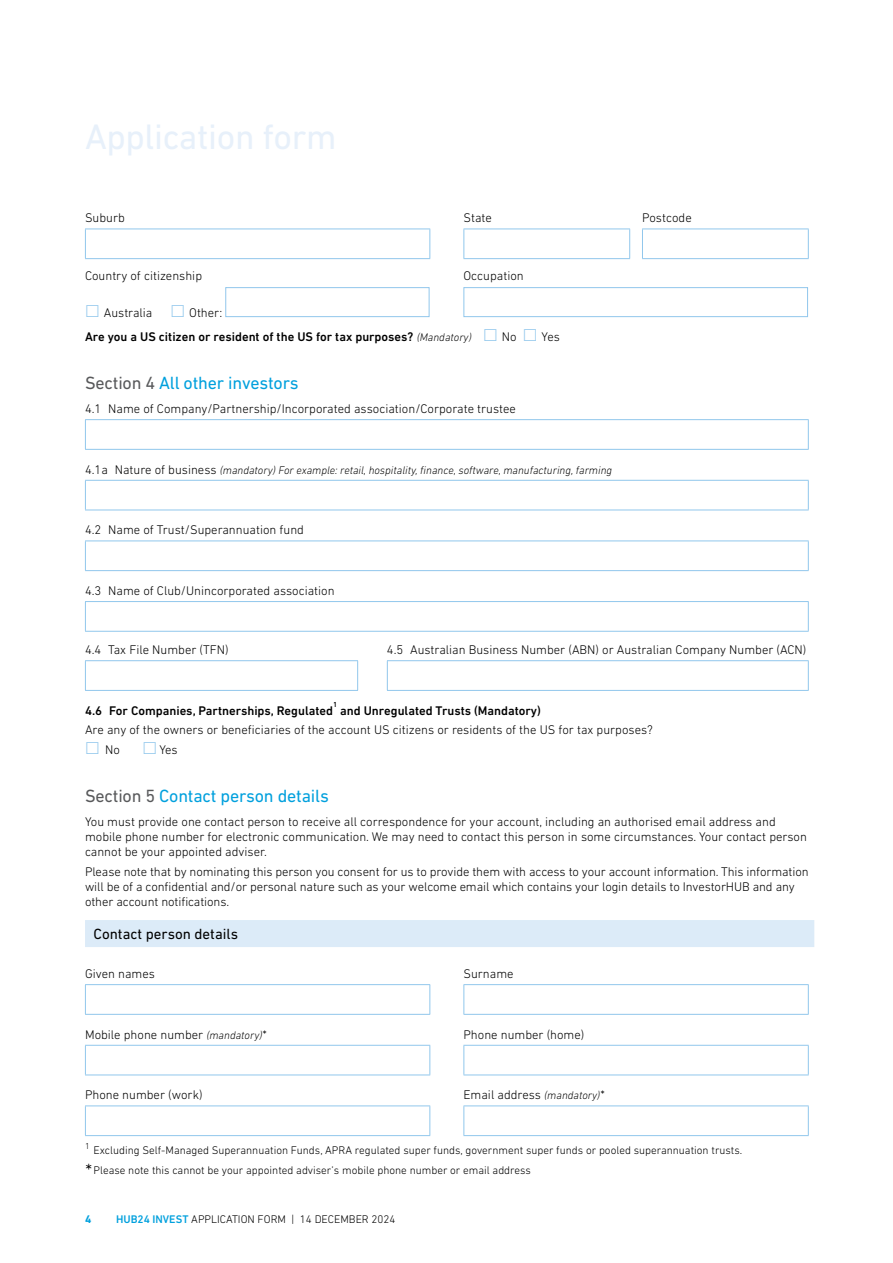
<style>
.page{position:relative;width:893px;height:1263px;background:#fff}
.page>*{position:absolute;margin:0;border:0;box-sizing:border-box;transform-origin:0 0}
.t1{font:36px "DIN Next LT Pro";letter-spacing:-.01em;color:#e7f0fa}
.t2{font:18px "DIN Next LT Pro";letter-spacing:-.01em;color:#00a0dd}
.t3{font:15px "DIN Next LT Pro";color:#000}
.t4{font:300 12.75px/15.3px "DIN Next LT Pro";color:#000}
.t5{font:500 12.75px "DIN Next LT Pro";color:#000}
.t6{font:300 11.25px/19.2px "DIN Next LT Pro";color:#000}
.t7{font:italic 300 11.25px "DIN Next LT Pro";color:#000}
.t8{font:700 11.25px "DIN Next LT Pro";color:#00a0dd}
.t9{font:500 7.5px "DIN Next LT Pro";color:#000}
.s1{font-weight:300;font-style:italic;font-size:11.25px}
.s2{color:#58595b}
.s3{font-style:normal;font-size:12.75px}
.s4{font-style:italic;font-size:11.25px}
.s5{font-size:21px}
.s6{font-weight:500;color:#00a0dd}
</style>
<div class="page">
<div style="left:85px;top:920px;width:729px;height:27px;background:#dcebf8"></div>
<hr style="left:85px;top:229px;width:345px;height:1px;background:#91c7ec">
<svg style="left:85px;top:229px;width:1px;height:29px"></svg>
<svg style="left:429px;top:229px;width:1px;height:29px"></svg>
<hr style="left:85px;top:258px;width:345px;height:1px;background:#91c7ec">
<hr style="left:463px;top:229px;width:167px;height:1px;background:#91c7ec">
<svg style="left:463px;top:229px;width:1px;height:29px"></svg>
<svg style="left:629px;top:229px;width:1px;height:29px"></svg>
<hr style="left:463px;top:258px;width:167px;height:1px;background:#91c7ec">
<hr style="left:642px;top:229px;width:167px;height:1px;background:#91c7ec">
<svg style="left:642px;top:229px;width:1px;height:29px"></svg>
<svg style="left:808px;top:229px;width:1px;height:29px"></svg>
<hr style="left:642px;top:258px;width:167px;height:1px;background:#91c7ec">
<div style="left:225px;top:287px;width:204px;height:30px;border:1px solid #91c7ec"></div>
<div style="left:463px;top:287px;width:345px;height:30px;border:1px solid #91c7ec"></div>
<hr style="left:85px;top:419px;width:724px;height:1px;background:#91c7ec">
<svg style="left:85px;top:420px;width:1px;height:29px"></svg>
<svg style="left:808px;top:420px;width:1px;height:29px"></svg>
<hr style="left:85px;top:449px;width:724px;height:1px;background:#91c7ec">
<hr style="left:85px;top:480px;width:724px;height:1px;background:#91c7ec">
<svg style="left:85px;top:481px;width:1px;height:29px"></svg>
<svg style="left:808px;top:481px;width:1px;height:29px"></svg>
<hr style="left:85px;top:510px;width:724px;height:1px;background:#91c7ec">
<hr style="left:85px;top:540px;width:724px;height:1px;background:#91c7ec">
<svg style="left:85px;top:541px;width:1px;height:29px"></svg>
<svg style="left:808px;top:541px;width:1px;height:29px"></svg>
<hr style="left:85px;top:570px;width:724px;height:1px;background:#91c7ec">
<hr style="left:85px;top:601px;width:724px;height:1px;background:#91c7ec">
<svg style="left:85px;top:602px;width:1px;height:29px"></svg>
<svg style="left:808px;top:602px;width:1px;height:29px"></svg>
<hr style="left:85px;top:631px;width:724px;height:1px;background:#91c7ec">
<hr style="left:85px;top:660px;width:273px;height:1px;background:#91c7ec">
<svg style="left:85px;top:661px;width:1px;height:29px"></svg>
<svg style="left:357px;top:661px;width:1px;height:29px"></svg>
<hr style="left:85px;top:690px;width:273px;height:1px;background:#91c7ec">
<hr style="left:387px;top:660px;width:422px;height:1px;background:#91c7ec">
<svg style="left:387px;top:661px;width:1px;height:29px"></svg>
<svg style="left:808px;top:661px;width:1px;height:29px"></svg>
<hr style="left:387px;top:690px;width:422px;height:1px;background:#91c7ec">
<hr style="left:85px;top:984px;width:345px;height:1px;background:#91c7ec">
<svg style="left:85px;top:985px;width:1px;height:29px"></svg>
<svg style="left:429px;top:985px;width:1px;height:29px"></svg>
<hr style="left:85px;top:1014px;width:345px;height:1px;background:#91c7ec">
<hr style="left:85px;top:1045px;width:345px;height:1px;background:#91c7ec">
<svg style="left:85px;top:1046px;width:1px;height:28px"></svg>
<svg style="left:429px;top:1046px;width:1px;height:28px"></svg>
<hr style="left:85px;top:1074px;width:345px;height:1px;background:#91c7ec">
<hr style="left:85px;top:1105px;width:345px;height:1px;background:#91c7ec">
<svg style="left:85px;top:1106px;width:1px;height:29px"></svg>
<svg style="left:429px;top:1106px;width:1px;height:29px"></svg>
<hr style="left:85px;top:1135px;width:345px;height:1px;background:#91c7ec">
<hr style="left:463px;top:984px;width:346px;height:1px;background:#91c7ec">
<svg style="left:463px;top:985px;width:1px;height:29px"></svg>
<svg style="left:808px;top:985px;width:1px;height:29px"></svg>
<hr style="left:463px;top:1014px;width:346px;height:1px;background:#91c7ec">
<hr style="left:463px;top:1045px;width:346px;height:1px;background:#91c7ec">
<svg style="left:463px;top:1046px;width:1px;height:28px"></svg>
<svg style="left:808px;top:1046px;width:1px;height:28px"></svg>
<hr style="left:463px;top:1074px;width:346px;height:1px;background:#91c7ec">
<hr style="left:463px;top:1105px;width:346px;height:1px;background:#91c7ec">
<svg style="left:463px;top:1106px;width:1px;height:29px"></svg>
<svg style="left:808px;top:1106px;width:1px;height:29px"></svg>
<hr style="left:463px;top:1135px;width:346px;height:1px;background:#91c7ec">
<h1 class="t1" style="left:85px;top:122px;width:253px">Application form</h1>
<p class="t4" style="left:85px;top:211px;width:41px">Suburb</p>
<p class="t4" style="left:463px;top:211px;width:30px">State</p>
<p class="t4" style="left:642px;top:211px;width:51px">Postcode</p>
<p class="t4" style="left:85px;top:269px;width:119px">Country of citizenship</p>
<p class="t4" style="left:104px;top:306px;width:50px">Australia</p>
<p class="t4" style="left:189px;top:306px;width:34px">Other:</p>
<p class="t4" style="left:463px;top:269px;width:62px">Occupation</p>
<p class="t5" style="left:85px;top:332px;width:388px">Are you a US citizen or resident of the US for tax purposes? <span class="s1">(Mandatory)</span></p>
<p class="t4" style="left:502px;top:330px;width:16px">No</p>
<p class="t4" style="left:542px;top:330px;width:20px">Yes</p>
<h2 class="t2" style="left:85px;top:376px;width:215px"><span class="s2">Section 4</span> All other investors</h2>
<p class="t4" style="left:85px;top:402px;width:432px">4.1 Name of Company/Partnership/Incorporated association/Corporate trustee</p>
<p class="t7" style="left:85px;top:465px;width:529px"><span class="s3">4.1a Nature of business</span> (mandatory) For example: retail, hospitality, finance, software, manufacturing, farming</p>
<p class="t4" style="left:85px;top:523px;width:220px">4.2 Name of Trust/Superannuation fund</p>
<p class="t4" style="left:85px;top:584px;width:251px">4.3 Name of Club/Unincorporated association</p>
<p class="t4" style="left:85px;top:643px;width:145px">4.4 Tax File Number (TFN)</p>
<p class="t4" style="left:387px;top:643px;width:421px">4.5 Australian Business Number (ABN) or Australian Company Number (ACN)</p>
<p class="t9" style="left:333px;top:702px;width:6px">1</p>
<p class="t5" style="left:340px;top:705px;width:202px">and Unregulated Trusts (Mandatory)</p>
<p class="t4" style="left:105px;top:721px;width:549px;line-height:19.4px;text-indent:-20px">Are any of the owners or beneficiaries of the account US citizens or residents of the US for tax purposes?<br>No</p>
<p class="t5" style="left:85px;top:705px;width:250px">4.6 For Companies, Partnerships, Regulated</p>
<p class="t4" style="left:159px;top:742px;width:20px">Yes</p>
<h2 class="t2" style="left:85px;top:788px;width:245px"><span class="s2">Section 5</span> Contact person details</h2>
<p class="t4" style="left:85px;top:814px;width:723px">You must provide one contact person to receive all correspondence for your account, including an authorised email address and mobile phone number for electronic communication. We may need to contact this person in some circumstances. Your contact person cannot be your appointed adviser.</p>
<p class="t4" style="left:85px;top:864px;width:725px">Please note that by nominating this person you consent for us to provide them with access to your account information. This information will be of a confidential and/or personal nature such as your welcome email which contains your login details to InvestorHUB and any other account notifications.</p>
<p class="t3" style="left:94px;top:927px;width:146px">Contact person details</p>
<p class="t4" style="left:85px;top:967px;width:71px">Given names</p>
<p class="t4" style="left:463px;top:967px;width:52px">Surname</p>
<p class="t4" style="left:85px;top:1027px;width:183px">Mobile phone number <span class="s4">(mandatory)</span>*</p>
<p class="t4" style="left:85px;top:1088px;width:119px">Phone number (work)</p>
<p class="t4" style="left:463px;top:1027px;width:122px">Phone number (home)</p>
<p class="t4" style="left:463px;top:1088px;width:143px">Email address <span class="s4">(mandatory)</span>*</p>
<p class="t6" style="left:85px;top:1142px;width:659px"><sup>1</sup> Excluding Self-Managed Superannuation Funds, APRA regulated super funds, government super funds or pooled superannuation trusts. <span class="s5">*</span>Please note this cannot be your appointed adviser’s mobile phone number or email address</p>
<p class="t8" style="left:85px;top:1212px;width:8px">4</p>
<p class="t6" style="left:116px;top:1210px;width:281px"><span class="s6">HUB24 INVEST</span> APPLICATION FORM | 14 DECEMBER 2024</p>
</div>
